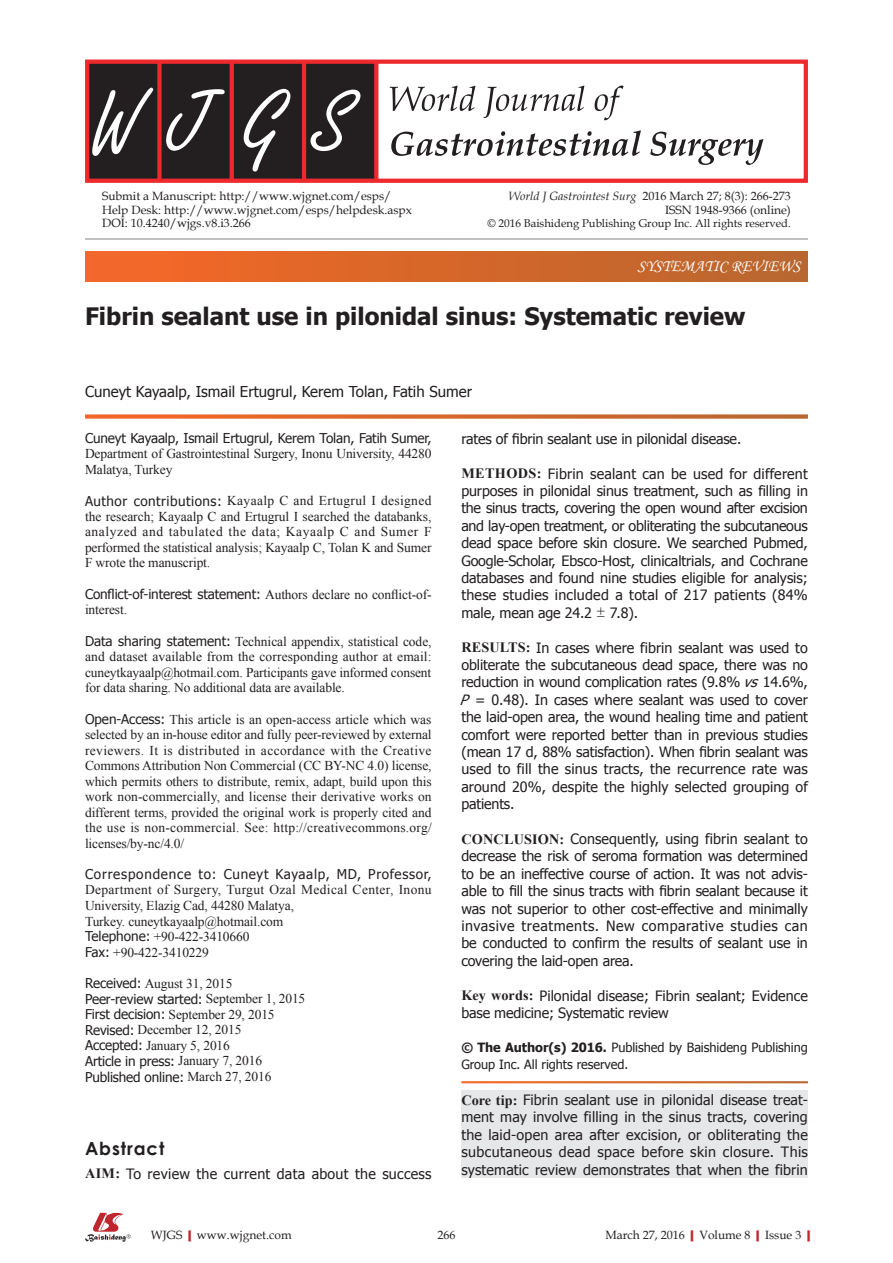
<style>
.page{position:relative;width:893px;height:1263px;background:#fff}
.page>*{position:absolute;margin:0;border:0;box-sizing:border-box;transform-origin:0 0}
.t1{font:700 24px "Tahoma";color:#231f20}
.t2{font:700 18px "Century Gothic";letter-spacing:.05em;color:#231f20}
.t3{font:16.5px "Monotype Corsiva";color:#fff}
.t4{font:15px "Tahoma";color:#231f20}
.t5{font:14.25px/17.4px "Tahoma";letter-spacing:.005em;color:#231f20;text-align:justify}
.t6{font:13.5px/15.6px "Times New Roman";letter-spacing:-.01em;color:#231f20;text-align:justify}
.t7{font:12.75px/17.4px "Tahoma";letter-spacing:-.005em;color:#231f20}
.t8{font:12px/13.5px "Book Antiqua";color:#231f20}
.t9{font:11.25px "Book Antiqua";color:#231f20}
.s1{font-style:italic}
.s2{font-family:"Tahoma"}
.s3{font-family:"Times New Roman";font-weight:700}
.s4{font-family:"Garamond"}
.s5{font-weight:700}
.s6{font-weight:700;color:#c0262d}
</style>
<div class="page">
<div style="left:461px;top:1090px;width:347px;height:88px;background:#e6e7e9"></div>
<div style="left:85px;top:252px;width:723px;height:29px;background:linear-gradient(to right,#f66827,#b7662e)"></div>
<hr style="left:85px;top:239px;width:723px;height:1px;background:#808285">
<svg style="left:85px;top:414px;width:723px;height:5px"></svg>
<svg style="left:85px;top:1213px;width:46px;height:29px"></svg>
<div style="left:87px;top:61px;width:289px;height:121px;background:#231f20"></div>
<div style="left:157px;top:61px;width:5px;height:121px;background:#ee292e"></div>
<svg style="left:230px;top:65px;width:4px;height:113px"></svg>
<hr style="left:302px;top:61px;width:4px;height:121px;background:#ee292e">
<svg style="left:374px;top:65px;width:4px;height:113px"></svg>
<div style="left:85px;top:60px;width:723px;height:123px;border:4px solid #ee292e"></div>
<svg style="left:311px;top:90px;width:49px;height:61px"></svg>
<svg style="left:244px;top:89px;width:46px;height:83px"></svg>
<svg style="left:166px;top:89px;width:59px;height:62px"></svg>
<svg style="left:92px;top:88px;width:61px;height:68px"></svg>
<svg style="left:390px;top:86px;width:234px;height:34px"></svg>
<svg style="left:391px;top:130px;width:372px;height:35px"></svg>
<p class="t8" style="left:102px;top:189px;width:311px">Submit a Manuscript: http://www.wjgnet.com/esps/<br>Help Desk: http://www.wjgnet.com/esps/helpdesk.aspx<br>DOI: 10.4240/wjgs.v8.i3.266</p>
<p class="t8" style="left:509px;top:189px;width:284px;text-align:right"><span class="s1">World J Gastrointest Surg</span> 2016 March 27; 8(3): 266-273<br>ISSN 1948-9366 (online)</p>
<p class="t9" style="left:487px;top:215px;width:305px">© 2016 Baishideng Publishing Group Inc. All rights reserved.</p>
<p class="t3" style="left:637px;top:256px;width:165px">SYSTEMATIC REVIEWS</p>
<p class="t1" style="left:85px;top:299px;width:662px">Fibrin sealant use in pilonidal sinus: Systematic review</p>
<p class="t4" style="left:85px;top:382px;width:389px">Cuneyt Kayaalp, Ismail Ertugrul, Kerem Tolan, Fatih Sumer</p>
<p class="t6" style="left:85px;top:431px;width:348px"><span class="s2">Cuneyt Kayaalp, Ismail Ertugrul, Kerem Tolan, Fatih Sumer, </span>Department of Gastrointestinal Surgery, Inonu University, 44280<br>Malatya, Turkey</p>
<p class="t6" style="left:85px;top:492px;width:348px"><span class="s2">Author contributions:</span> Kayaalp C and Ertugrul I designed the research; Kayaalp C and Ertugrul I searched the databanks, analyzed and tabulated the data; Kayaalp C and Sumer F performed the statistical analysis; Kayaalp C, Tolan K and Sumer F wrote the manuscript.</p>
<p class="t6" style="left:85px;top:587px;width:348px;line-height:15.1px"><span class="s2">Conflict-of-interest statement:</span> Authors declare no conflict-of&shy;interest.</p>
<p class="t6" style="left:85px;top:633px;width:348px"><span class="s2">Data sharing statement:</span> Technical appendix, statistical code, and dataset available from the corresponding author at email: cuneytkayaalp@hotmail.com. Participants gave informed consent for data sharing. No additional data are available.</p>
<p class="t6" style="left:85px;top:711px;width:348px"><span class="s2">Open-Access:</span> This article is an open-access article which was selected by an in-house editor and fully peer-reviewed by external reviewers. It is distributed in accordance with the Creative Commons Attribution Non Commercial (CC BY-NC 4.0) license, which permits others to distribute, remix, adapt, build upon this work non-commercially, and license their derivative works on different terms, provided the original work is properly cited and the use is non-commercial. See: http://creativecommons.org/ licenses/by-nc/4.0/</p>
<p class="t6" style="left:85px;top:867px;width:348px;text-align:left"><span class="s2">Correspondence to: Cuneyt Kayaalp, MD, Professor, </span>Department of Surgery, Turgut Ozal Medical Center, Inonu University, Elazig Cad, 44280 Malatya,<br>Turkey. cuneytkayaalp@hotmail.com<br><span class="s2">Telephone:</span> +90-422-3410660<br><span class="s2">Fax:</span> +90-422-3410229</p>
<p class="t6" style="left:85px;top:975px;width:222px;text-align:left"><span class="s2">Received:</span> August 31, 2015<br><span class="s2">Peer-review started:</span> September 1, 2015<br><span class="s2">First decision:</span> September 29, 2015<br><span class="s2">Revised:</span> December 12, 2015<br><span class="s2">Accepted:</span> January 5, 2016<br><span class="s2">Article in press:</span> January 7, 2016<br><span class="s2">Published online:</span> March 27, 2016</p>
<p class="t5" style="left:461px;top:429px;width:281px">rates of fibrin sealant use in pilonidal disease.</p>
<p class="t5" style="left:461px;top:464px;width:348px"><span class="s3">METHODS:</span> Fibrin sealant can be used for different purposes in pilonidal sinus treatment, such as filling in the sinus tracts, covering the open wound after excision and lay-open treatment, or obliterating the subcutaneous dead space before skin closure. We searched Pubmed, Google-Scholar, Ebsco-Host, clinicaltrials, and Cochrane databases and found nine studies eligible for analysis; these studies included a total of 217 patients (84% male, mean age 24.2 <span class="s4">±</span> 7.8).</p>
<p class="t5" style="left:459px;top:638px;width:350px"><span class="s3">RESULTS:</span> In cases where fibrin sealant was used to obliterate the subcutaneous dead space, there was no reduction in wound complication rates (9.8% <span class="s1">vs</span>14.6%, <span class="s1">P</span> = 0.48). In cases where sealant was used to cover the laid-open area, the wound healing time and patient comfort were reported better than in previous studies (mean 17 d, 88% satisfaction). When fibrin sealant was used to fill the sinus tracts, the recurrence rate was around 20%, despite the highly selected grouping of patients.</p>
<p class="t5" style="left:461px;top:829px;width:348px"><span class="s3">CONCLUSION:</span> Consequently, using fibrin sealant to decrease the risk of seroma formation was determined to be an ineffective course of action. It was not advis&shy;able to fill the sinus tracts with fibrin sealant because it was not superior to other cost-effective and minimally invasive treatments. New comparative studies can be conducted to confirm the results of sealant use in covering the laid-open area.</p>
<p class="t5" style="left:461px;top:986px;width:348px"><span class="s3">Key words:</span> Pilonidal disease; Fibrin sealant; Evidence base medicine; Systematic review</p>
<p class="t7" style="left:461px;top:1037px;width:348px"><span class="s5">© The Author(s) 2016.</span> Published by Baishideng Publishing<br>Group Inc. All rights reserved.</p>
<p class="t5" style="left:461px;top:1090px;width:348px"><span class="s3">Core tip:</span> Fibrin sealant use in pilonidal disease treat&shy;ment may involve filling in the sinus tracts, covering the laid-open area after excision, or obliterating the subcutaneous dead space before skin closure. This systematic review demonstrates that when the fibrin</p>
<p class="t2" style="left:85px;top:1135px;width:81px">Abstract</p>
<p class="t5" style="left:85px;top:1164px;width:348px"><span class="s3">AIM:</span> To review the current data about the success</p>
<p class="t8" style="left:151px;top:1227px;width:142px">WJGS<span class="s6">|</span>www.wjgnet.com</p>
<p class="t8" style="left:437px;top:1227px;width:19px">266</p>
<p class="t8" style="left:605px;top:1227px;width:212px">March 27, 2016<span class="s6">|</span>Volume 8<span class="s6">|</span>Issue 3<span class="s6">|</span></p>
</div>
